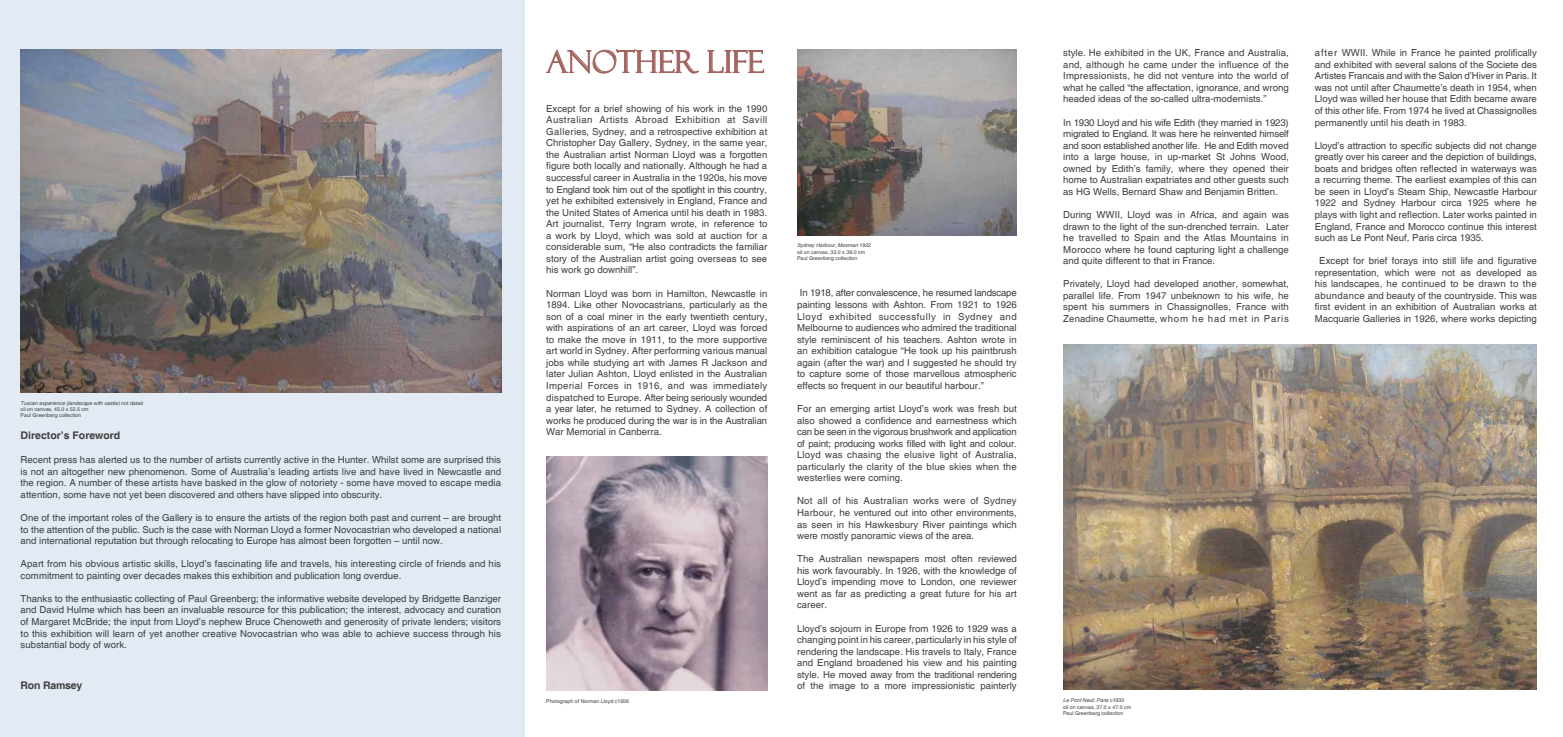
<style>
.page{position:relative;width:1563px;height:737px;background:#fff}
.page>*{position:absolute;margin:0;border:0;box-sizing:border-box;transform-origin:0 0}
.t1{font:30.62px "Felix Titling";color:#a3645f}
.t2{font:700 10.5px "Helvetica";color:#3f3f3f}
.t3{font:700 10.5px "Helvetica";letter-spacing:-.02em;color:#3f3f3f}
.t4{font:9.62px/11.5px "Helvetica";color:#3e3f3f;text-align:justify}
.t5{font:5.25px/6.3px "Helvetica";color:#3f3f3f}
.t6{font:5.25px/6.3px "Helvetica";color:#3e3f3f}
.s1{font-style:italic}
</style>
<div class="page">
<div style="left:0;top:0;width:525px;height:737px;background:#e2ebf4"></div>
<svg style="left:546px;top:49px;width:153px;height:25px"></svg>
<svg style="left:707px;top:50px;width:57px;height:23px"></svg>
<img style="left:21px;top:50px;width:480px;height:342px">
<img style="left:1063px;top:345px;width:474px;height:345px">
<img style="left:797px;top:50px;width:220px;height:185px">
<img style="left:546px;top:456px;width:221px;height:234px">
<p class="t5" style="left:21px;top:400px;width:124px"><span class="s1">Tuscan experience (landscape with castle)</span> not dated oil on canvas, 45.0 x 52.5 cm<br>Paul Greenberg collection</p>
<p class="t2" style="left:21px;top:429px;width:101px">Director’s Foreword</p>
<p class="t4" style="left:21px;top:454px;width:482px">Recent press has alerted us to the number of artists currently active in the Hunter. Whilst some are surprised this is not an altogether new phenomenon. Some of Australia’s leading artists live and have lived in Newcastle and the region. A number of these artists have basked in the glow of notoriety - some have moved to escape media attention, some have not yet been discovered and others have slipped into obscurity.</p>
<p class="t4" style="left:21px;top:512px;width:482px">One of the important roles of the Gallery is to ensure the artists of the region both past and current – are brought to the attention of the public. Such is the case with Norman Lloyd a former Novocastrian who developed a national and international reputation but through relocating to Europe has almost been forgotten – until now.</p>
<p class="t4" style="left:21px;top:558px;width:482px">Apart from his obvious artistic skills, Lloyd’s fascinating life and travels, his interesting circle of friends and his commitment to painting over decades makes this exhibition and publication long overdue.</p>
<p class="t4" style="left:21px;top:593px;width:482px">Thanks to the enthusiastic collecting of Paul Greenberg; the informative website developed by Bridgette Banziger and David Hulme which has been an invaluable resource for this publication; the interest, advocacy and curation of Margaret McBride; the input from Lloyd’s nephew Bruce Chenoweth and generosity of private lenders; visitors to this exhibition will learn of yet another creative Novocastrian who was able to achieve success through his substantial body of work.</p>
<p class="t3" style="left:21px;top:679px;width:63px">Ron Ramsey</p>
<h1 class="t1" style="left:546px;top:44px;width:219px">ANOTHER LIFE</h1>
<p class="t4" style="left:546px;top:103px;width:223px">Except for a brief showing of his work in the 1990<br>Australian Artists Abroad Exhibition at Savill Galleries, Sydney, and a retrospective exhibition at Christopher Day Gallery, Sydney, in the same year, the Australian artist Norman Lloyd was a forgotten figure both locally and nationally. Although he had a successful career in Australia in the 1920s, his move to England took him out of the spotlight in this country, yet he exhibited extensively in England, France and the United States of America until his death in 1983.<br>Art journalist, Terry Ingram wrote, in reference to a work by Lloyd, which was sold at auction for a considerable sum, “He also contradicts the familiar story of the Australian artist going overseas to see his work go downhill”.</p>
<p class="t4" style="left:546px;top:288px;width:223px">Norman Lloyd was born in Hamilton, Newcastle in 1894. Like other Novocastrians, particularly as the son of a coal miner in the early twentieth century, with aspirations of an art career, Lloyd was forced to make the move in 1911, to the more supportive art world in Sydney. After performing various manual jobs while studying art with James R Jackson and later Julian Ashton, Lloyd enlisted in the Australian Imperial Forces in 1916, and was immediately dispatched to Europe. After being seriously wounded a year later, he returned to Sydney. A collection of works he produced during the war is in the Australian War Memorial in Canberra.</p>
<p class="t4" style="left:797px;top:288px;width:221px">In 1918, after convalescence, he resumed landscape painting lessons with Ashton. From 1921 to 1926<br>Lloyd exhibited successfully in Sydney and Melbourne to audiences who admired the traditional style reminiscent of his teachers. Ashton wrote in an exhibition catalogue “He took up his paintbrush again (after the war) and I suggested he should try to capture some of those marvellous atmospheric effects so frequent in our beautiful harbour.”</p>
<p class="t6" style="left:797px;top:243px;width:76px"><span class="s1">Sydney Harbour, Mosman</span> 1922 oil on canvas, 33.0 x 39.0 cm<br>Paul Greenberg collection</p>
<p class="t4" style="left:797px;top:403px;width:221px">For an emerging artist Lloyd’s work was fresh but also showed a confidence and earnestness which can be seen in the vigorous brushwork and application of paint; producing works filled with light and colour.<br>Lloyd was chasing the elusive light of Australia, particularly the clarity of the blue skies when the westerlies were coming.</p>
<p class="t4" style="left:797px;top:495px;width:221px">Not all of his Australian works were of Sydney Harbour, he ventured out into other environments, as seen in his Hawkesbury River paintings which were mostly panoramic views of the area.</p>
<p class="t4" style="left:797px;top:553px;width:221px">The Australian newspapers most often reviewed his work favourably. In 1926, with the knowledge of Lloyd’s impending move to London, one reviewer went as far as predicting a great future for his art career.</p>
<p class="t4" style="left:797px;top:622px;width:221px">Lloyd’s sojourn in Europe from 1926 to 1929 was a changing point in his career, particularly in his style of rendering the landscape. His travels to Italy, France and England broadened his view and his painting style. He moved away from the traditional rendering of the image to a more impressionistic painterly</p>
<p class="t5" style="left:546px;top:698px;width:84px">Photograph of Norman Lloyd c1956</p>
<p class="t4" style="left:1063px;top:47px;width:227px">style. He exhibited in the UK, France and Australia, and, although he came under the influence of the Impressionists, he did not venture into the world of what he called “the affectation, ignorance, and wrong headed ideas of the so-called ultra-modernists.”</p>
<p class="t4" style="left:1063px;top:117px;width:227px">In 1930 Lloyd and his wife Edith (they married in 1923) migrated to England. It was here he reinvented himself and soon established another life. He and Edith moved into a large house, in up-market St Johns Wood, owned by Edith’s family, where they opened their home to Australian expatriates and other guests such as HG Wells, Bernard Shaw and Benjamin Britten.</p>
<p class="t4" style="left:1063px;top:209px;width:227px">During WWII, Lloyd was in Africa, and again was drawn to the light of the sun-drenched terrain. Later he travelled to Spain and the Atlas Mountains in Morocco where he found capturing light a challenge and quite different to that in France.</p>
<p class="t4" style="left:1063px;top:278px;width:227px">Privately, Lloyd had developed another, somewhat, parallel life. From 1947 unbeknown to his wife, he spent his summers in Chassignolles, France with Zenadine Chaumette, whom he had met in Paris</p>
<p class="t4" style="left:1315px;top:47px;width:223px">after WWII. While in France he painted prolifically and exhibited with several salons of the Societe des Artistes Francais and with the Salon d’Hiver in Paris. It was not until after Chaumette’s death in 1954, when Lloyd was willed her house that Edith became aware of this other life. From 1974 he lived at Chassignolles permanently until his death in 1983.</p>
<p class="t4" style="left:1315px;top:140px;width:223px">Lloyd’s attraction to specific subjects did not change greatly over his career and the depiction of buildings, boats and bridges often reflected in waterways was a recurring theme. The earliest examples of this can be seen in Lloyd’s Steam Ship, Newcastle Harbour 1922 and Sydney Harbour circa 1925 where he plays with light and reflection. Later works painted in England, France and Morocco continue this interest such as Le Pont Neuf, Paris circa 1935.</p>
<p class="t4" style="left:1315px;top:255px;width:223px;text-align:center">Except for brief forays into still life and figurative representation, which were not as developed as his landscapes, he continued to be drawn to the abundance and beauty of the countryside. This was first evident in an exhibition of Australian works at Macquarie Galleries in 1926, where works depicting</p>
<p class="t5" style="left:1063px;top:697px;width:69px"><span class="s1">Le Pont Neuf, Paris</span> c1935<br>oil on canvas, 37.0 x 47.0 cm<br>Paul Greenberg collection</p>
</div>
